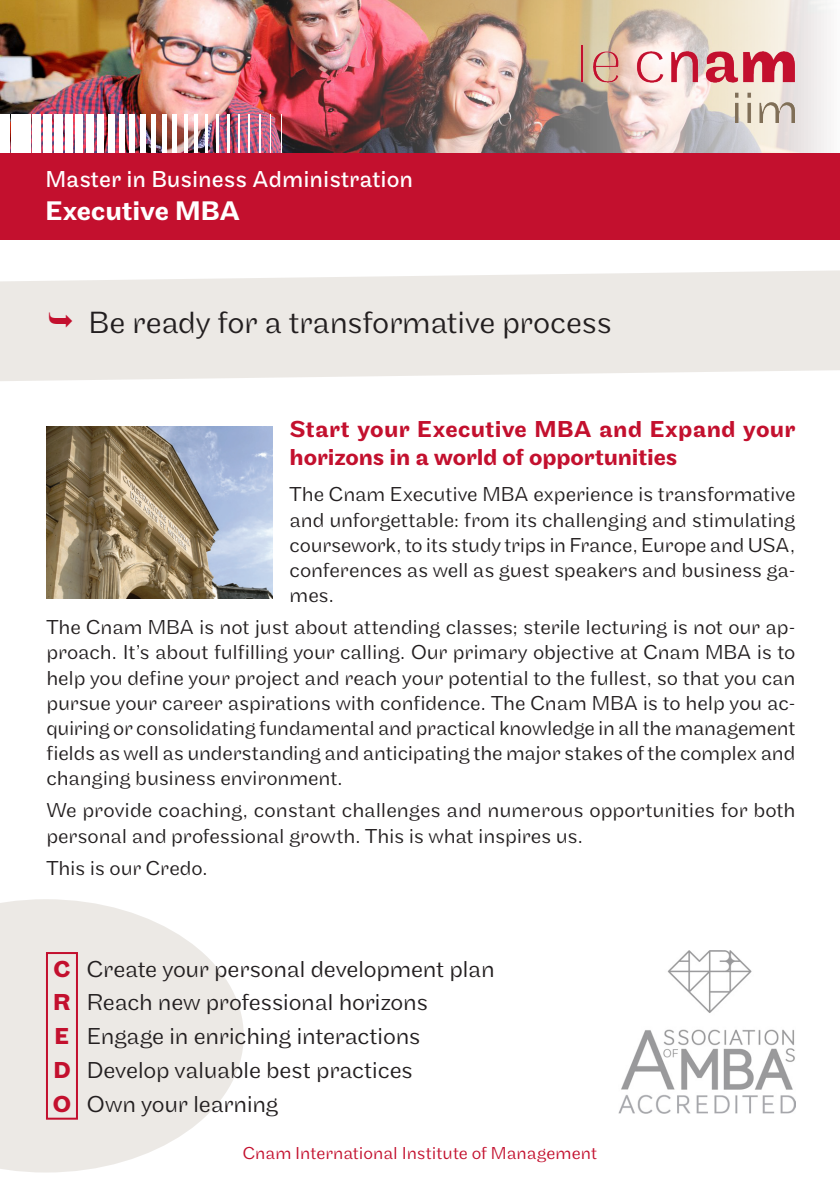
<style>
.page{position:relative;width:840px;height:1191px;background:#fff}
.page>*{position:absolute;margin:0;border:0;box-sizing:border-box;transform-origin:0 0}
.t1{font:300 32px "Maple";letter-spacing:-.01em;color:#231f20}
.t2{font:500 28px "Maple";color:#fff}
.t3{font:300 24px "Maple";letter-spacing:-.01em;color:#231f20}
.t4{font:500 24px/28.8px "Maple";color:#c3102e}
.t5{font:24px "Maple";color:#fff}
.t6{font:700 24px "Maple";color:#c3102e}
.t7{font:300 21px/25.2px "Maple";letter-spacing:-.005em;color:#231f20;text-align:justify}
.t8{font:300 18px "Maple";color:#c3102e}
</style>
<div class="page">
<svg style="left:0;top:899px;width:243px;height:273px;fill:#ece9e5"></svg>
<img style="left:0;top:0;width:827px;height:153px">
<div style="left:0;top:153px;width:839px;height:87px;background:#c3102e"></div>
<img style="left:581px;top:45px;width:213px;height:78px">
<img style="left:46px;top:427px;width:226px;height:171px">
<div style="left:0;top:114px;width:10px;height:39px;background:#fff"></div>
<div style="left:11px;top:114px;width:9px;height:39px;background:#fff"></div>
<div style="left:22px;top:114px;width:9px;height:39px;background:#fff"></div>
<div style="left:32px;top:114px;width:9px;height:39px;background:#fff"></div>
<div style="left:43px;top:114px;width:9px;height:39px;background:#fff"></div>
<div style="left:54px;top:114px;width:8px;height:39px;background:#fff"></div>
<div style="left:65px;top:114px;width:8px;height:39px;background:#fff"></div>
<div style="left:76px;top:114px;width:7px;height:39px;background:#fff"></div>
<div style="left:86px;top:114px;width:7px;height:39px;background:#fff"></div>
<div style="left:97px;top:114px;width:7px;height:39px;background:#fff"></div>
<div style="left:108px;top:114px;width:6px;height:39px;background:#fff"></div>
<div style="left:119px;top:114px;width:6px;height:39px;background:#fff"></div>
<div style="left:130px;top:114px;width:5px;height:39px;background:#fff"></div>
<div style="left:140px;top:114px;width:6px;height:39px;background:#fff"></div>
<div style="left:151px;top:114px;width:5px;height:39px;background:#fff"></div>
<hr style="left:162px;top:114px;width:4px;height:39px;background:#fff">
<hr style="left:173px;top:114px;width:4px;height:39px;background:#fff">
<hr style="left:184px;top:114px;width:3px;height:39px;background:#fff">
<hr style="left:194px;top:114px;width:4px;height:39px;background:#fff">
<hr style="left:205px;top:114px;width:3px;height:39px;background:#fff">
<hr style="left:216px;top:114px;width:3px;height:39px;background:#fff">
<hr style="left:227px;top:114px;width:2px;height:39px;background:#fff">
<hr style="left:237px;top:114px;width:2px;height:39px;background:#fff">
<hr style="left:248px;top:114px;width:2px;height:39px;background:#fff">
<hr style="left:259px;top:114px;width:1px;height:39px;background:#fff">
<hr style="left:270px;top:114px;width:1px;height:39px;background:#fff">
<hr style="left:281px;top:114px;width:1px;height:39px;background:#fff">
<svg style="left:0;top:270px;width:839px;height:111px;background:#edebe7"></svg>
<div style="left:46px;top:952px;width:32px;height:167px;border:2px solid #c3102e"></div>
<img style="left:618px;top:950px;width:177px;height:163px">
<svg style="left:49px;top:312px;width:23px;height:15px"></svg>
<p class="t5" style="left:45px;top:165px;width:369px">Master in Business Administration</p>
<p class="t2" style="left:45px;top:195px;width:196px">Executive MBA</p>
<p class="t1" style="left:89px;top:304px;width:524px">Be ready for a transformative process</p>
<p class="t4" style="left:289px;top:415px;width:507px">Start your Executive MBA and Expand your horizons in a world of opportunities</p>
<p class="t7" style="left:289px;top:482px;width:507px">The Cnam Executive MBA experience is transformative and unforgettable: from its challenging and stimulating coursework, to its study trips in France, Europe and USA, conferences as well as guest speakers and business ga&shy;mes.</p>
<p class="t7" style="left:46px;top:615px;width:750px">The Cnam MBA is not just about attending classes; sterile lecturing is not our ap&shy;proach. It’s about fulfilling your calling. Our primary objective at Cnam MBA is to help you define your project and reach your potential to the fullest, so that you can pursue your career aspirations with confidence. The Cnam MBA is to help you ac&shy;quiring or consolidating fundamental and practical knowledge in all the management fields as well as understanding and anticipating the major stakes of the complex and changing business environment.</p>
<p class="t7" style="left:46px;top:798px;width:750px">We provide coaching, constant challenges and numerous opportunities for both personal and professional growth. This is what inspires us.</p>
<p class="t7" style="left:46px;top:855px;width:163px">This is our Credo.</p>
<p class="t6" style="left:53px;top:955px;width:19px">C</p>
<p class="t3" style="left:87px;top:955px;width:409px">Create your personal development plan</p>
<p class="t6" style="left:53px;top:988px;width:19px">R</p>
<p class="t6" style="left:55px;top:1022px;width:16px">E</p>
<p class="t6" style="left:53px;top:1056px;width:19px">D</p>
<p class="t6" style="left:53px;top:1090px;width:20px">O</p>
<p class="t3" style="left:87px;top:988px;width:342px">Reach new professional horizons</p>
<p class="t3" style="left:87px;top:1022px;width:335px">Engage in enriching interactions</p>
<p class="t3" style="left:87px;top:1056px;width:327px">Develop valuable best practices</p>
<p class="t3" style="left:87px;top:1090px;width:193px">Own your learning</p>
<p class="t8" style="left:243px;top:1142px;width:355px">Cnam International Institute of Management</p>
</div>
